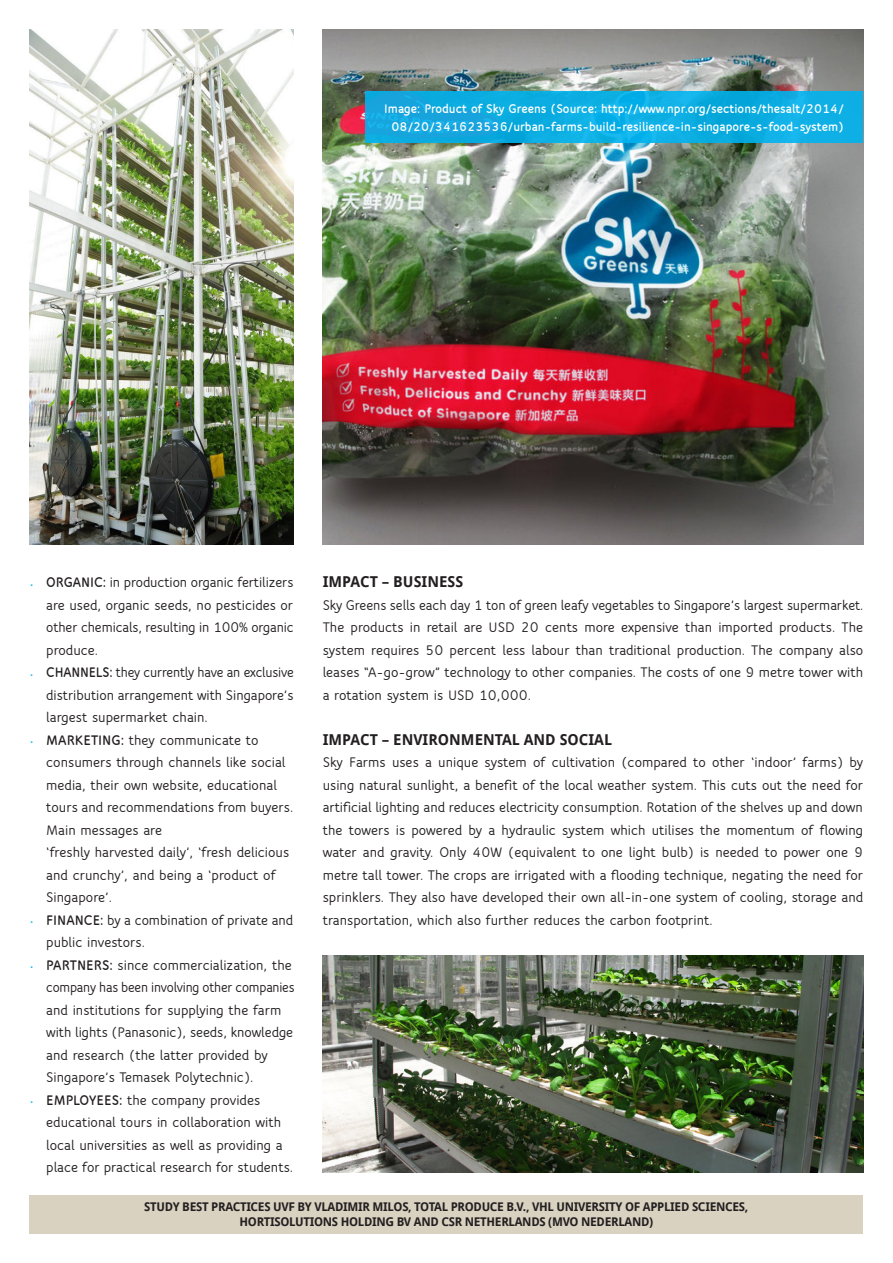
<style>
.page{position:relative;width:893px;height:1263px;background:#fff}
.page>*{position:absolute;margin:0;border:0;box-sizing:border-box;transform-origin:0 0}
.t1{font:700 15px/22.5px "Speak TF";color:#231f20;text-align:justify}
.t2{font:700 15px "Droid Sans";color:#231f20}
.t3{font:700 15px "Speak TF";color:#231f20;scale:.96 1}
.t4{font:700 15px "Speak TF";color:#231f20;scale:.95 1}
.t5{font:800 13.5px "Speak TF";color:#fff}
.t6{font:700 12px "Droid Sans";letter-spacing:-.025em;color:#231f20}
.s1{color:#00b3ef}
.s2{font-weight:800}
</style>
<div class="page">
<img style="left:323px;top:30px;width:540px;height:514px">
<img style="left:30px;top:30px;width:263px;height:514px">
<img style="left:323px;top:955px;width:540px;height:217px">
<div style="left:366px;top:92px;width:497px;height:51px;background:linear-gradient(to right,#11a8df,#0ab1e5)"></div>
<div style="left:30px;top:1195px;width:833px;height:38px;background:#d9d2c1"></div>
<p class="t5" style="left:384px;top:101px;width:461px">Image: Product of Sky Greens (Source: http://www.npr.org/sections/thesalt/2014/</p>
<p class="t5" style="left:391px;top:119px;width:454px">08/20/341623536/urban-farms-build-resilience-in-singapore-s-food-system)</p>
<p class="t1" style="left:30px;top:571px;width:265px"><span class="s1">•</span> <span class="s2">ORGANIC:</span> in production organic fertilizers</p>
<p class="t1" style="left:46px;top:593px;width:248px">are used, organic seeds, no pesticides or</p>
<p class="t1" style="left:46px;top:616px;width:249px">other chemicals, resulting in 100% organic</p>
<p class="t1" style="left:46px;top:638px;width:53px">produce.</p>
<p class="t3" style="left:30px;top:664px;width:277px"><span class="s1">•</span> <span class="s2">CHANNELS:</span> they currently have an exclusive</p>
<p class="t1" style="left:46px;top:683px;width:249px">distribution arrangement with Singapore’s</p>
<p class="t1" style="left:46px;top:706px;width:163px">largest supermarket chain.</p>
<p class="t1" style="left:30px;top:728px;width:230px"><span class="s1">•</span> <span class="s2">MARKETING:</span> they communicate to</p>
<p class="t1" style="left:46px;top:751px;width:241px">consumers through channels like social</p>
<p class="t1" style="left:46px;top:773px;width:232px">media, their own website, educational</p>
<p class="t1" style="left:46px;top:796px;width:248px">tours and recommendations from buyers.</p>
<p class="t1" style="left:46px;top:818px;width:117px">Main messages are</p>
<p class="t1" style="left:46px;top:841px;width:244px">‘freshly harvested daily’, ‘fresh delicious</p>
<p class="t1" style="left:46px;top:863px;width:231px">and crunchy’, and being a ‘product of</p>
<p class="t1" style="left:46px;top:886px;width:67px">Singapore’.</p>
<p class="t1" style="left:30px;top:908px;width:265px"><span class="s1">•</span> <span class="s2">FINANCE:</span> by a combination of private and</p>
<p class="t1" style="left:46px;top:931px;width:100px">public investors.</p>
<p class="t1" style="left:30px;top:953px;width:264px"><span class="s1">•</span> <span class="s2">PARTNERS:</span> since commercialization, the</p>
<p class="t4" style="left:46px;top:979px;width:263px">company has been involving other companies</p>
<p class="t1" style="left:46px;top:998px;width:237px">and institutions for supplying the farm</p>
<p class="t1" style="left:46px;top:1021px;width:248px">with lights (Panasonic), seeds, knowledge</p>
<p class="t1" style="left:46px;top:1043px;width:223px">and research (the latter provided by</p>
<p class="t1" style="left:46px;top:1066px;width:209px">Singapore’s Temasek Polytechnic).</p>
<p class="t1" style="left:30px;top:1088px;width:232px"><span class="s1">•</span> <span class="s2">EMPLOYEES:</span> the company provides</p>
<p class="t1" style="left:46px;top:1111px;width:237px">educational tours in collaboration with</p>
<p class="t1" style="left:46px;top:1133px;width:238px">local universities as well as providing a</p>
<p class="t1" style="left:46px;top:1156px;width:248px">place for practical research for students.</p>
<p class="t2" style="left:323px;top:571px;width:142px">IMPACT – BUSINESS</p>
<p class="t1" style="left:323px;top:594px;width:542px">Sky Greens sells each day 1 ton of green leafy vegetables to Singapore’s largest supermarket.<br>The products in retail are USD 20 cents more expensive than imported products. The system requires 50 percent less labour than traditional production. The company also leases “A-go-grow” technology to other companies. The costs of one 9 metre tower with a rotation system is USD 10,000.</p>
<p class="t2" style="left:323px;top:729px;width:291px">IMPACT – ENVIRONMENTAL AND SOCIAL</p>
<p class="t1" style="left:323px;top:751px;width:542px">Sky Farms uses a unique system of cultivation (compared to other ‘indoor’ farms) by using natural sunlight, a benefit of the local weather system. This cuts out the need for artificial lighting and reduces electricity consumption. Rotation of the shelves up and down the towers is powered by a hydraulic system which utilises the momentum of flowing water and gravity. Only 40W (equivalent to one light bulb) is needed to power one 9 metre tall tower. The crops are irrigated with a flooding technique, negating the need for sprinklers. They also have developed their own all-in-one system of cooling, storage and transportation, which also further reduces the carbon footprint.</p>
<p class="t6" style="left:144px;top:1198px;width:606px">STUDY BEST PRACTICES UVF BY VLADIMIR MILOS, TOTAL PRODUCE B.V., VHL UNIVERSITY OF APPLIED SCIENCES,</p>
<p class="t6" style="left:239px;top:1213px;width:415px">HORTISOLUTIONS HOLDING BV AND CSR NETHERLANDS (MVO NEDERLAND)</p>
</div>
